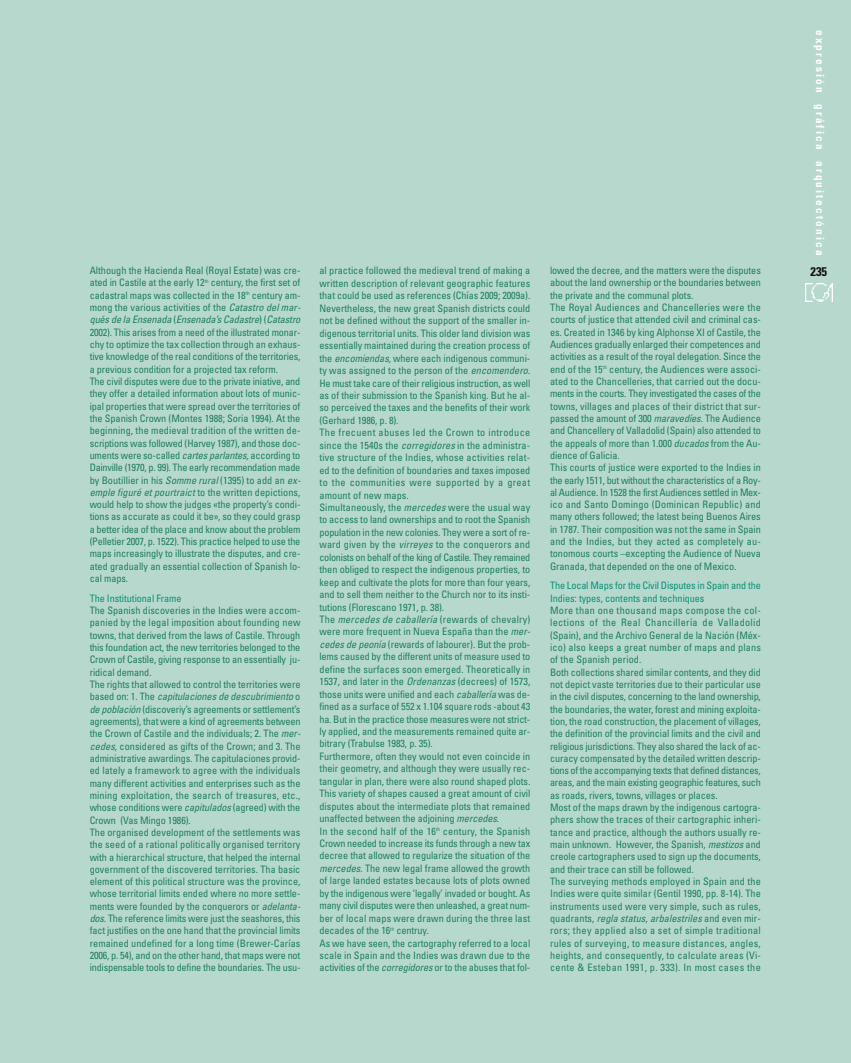
<style>
.page{position:relative;width:851px;height:1063px;background:#fff}
.page>*{position:absolute;margin:0;border:0;box-sizing:border-box;transform-origin:0 0}
.t1{font:700 condensed 12.5px "Univers";color:#140d14}
.t2{font:700 condensed 11.25px "Univers";letter-spacing:.185em;color:#fff}
.t3{font:condensed 10.25px/12.4px "Univers";letter-spacing:-.01em;color:#207f60}
.t4{font:condensed 10.25px/12.4px "Univers";letter-spacing:-.01em;color:#0e9177}
.s1{font-style:italic}
</style>
<div class="page">
<div style="left:0;top:0;width:850px;height:1063px;background:#b7d9cd"></div>
<img style="left:805px;top:284px;width:27px;height:17px">
<p class="t3" style="left:90px;top:265px;width:214px">Although the Hacienda Real (Royal Estate) was cre&shy;ated in Castile at the early 12<sup>th</sup> century, the first set of cadastral maps was collected in the 18<sup>th</sup> century am&shy;mong the various activities of the <span class="s1">Catastro delmar&shy;qués de la Ensenada</span> ( <span class="s1">Ensenada’s Cadastre</span>) ( <span class="s1">Catastro </span>2002). This arises from a need of the illustrated monar&shy;chy to optimize the tax collection through an exhaus&shy;tive knowledge of the real conditions of the territories, a previous condition for a projected tax reform.<br>The civil disputes were due to the private iniative, and they offer a detailed information about lots of munic&shy;ipal properties that were spread over the territories of the Spanish Crown (Montes 1988; Soria 1994). At the beginning, the medieval tradition of the written de&shy;scriptions was followed (Harvey 1987), and those doc&shy;uments were so-called <span class="s1">cartes parlantes,</span>according to Dainville (1970, p. 99). The early recommendation made by Boutillier in his <span class="s1">Somme rural</span>(1395) to add an <span class="s1">ex&shy;emple figuré etpourtraict</span>to the written depictions, would help to show the judges «the property’s condi&shy;tions as accurate as could it be», so they could grasp a better idea of the place and know about the problem (Pelletier 2007, p. 1522). This practice helped to use the maps increasingly to illustrate the disputes, and cre&shy;ated gradually an essential collection of Spanish lo&shy;cal maps.</p>
<p class="t4" style="left:90px;top:593px;width:93px">The Institutional Frame</p>
<p class="t3" style="left:90px;top:605px;width:214px">The Spanish discoveries in the Indies were accom&shy;panied by the legal imposition about founding new towns, that derived from the laws of Castile. Through this foundation act, the new territories belonged to the Crown of Castile, giving response to an essentially ju&shy;ridical demand.<br>The rights that allowed to control the territories were b a s e d o n : 1 . T h e <span class="s1">capitulaciones de descubrimiento</span> o <span class="s1">de población</span>(discoveriy’s agreements or settlement’s agreements), that were a kind of agreements between the Crown of Castile and the individuals; 2. The <span class="s1">mer&shy;cedes,</span>considered as gifts of the Crown; and 3. The administrative awardings. The capitulaciones provid&shy;ed lately a framework to agree with the individuals many different activities and enterprises such as the mining exploitation, the search of treasures, etc., whose conditions were <span class="s1">capitulados</span>(agreed) with the Crown (Vas Mingo 1986).<br>The organised development of the settlements was the seed of a rational politically organised territory with a hierarchical structure, that helped the internal government of the discovered territories. Tha basic element of this political structure was the province, whose territorial limits ended where no more settle&shy;ments were founded by the conquerors or <span class="s1">adelanta&shy;dos.</span>The reference limits were just the seashores, this fact justifies on the one hand that the provincial limits remained undefined for a long time (Brewer-Carías 2006, p. 54), and on the other hand, that maps were not indispensable tools to define the boundaries. The usu-</p>
<p class="t3" style="left:319px;top:266px;width:214px">al practice followed the medieval trend of making a written description of relevant geographic features that could be used as references (Chías 2009; 2009a).<br>Nevertheless, the new great Spanish districts could not be defined without the support of the smaller in&shy;digenous territorial units. This older land division was essentially maintained during the creation process of the <span class="s1">encomiendas</span>, where each indigenous communi&shy;ty was assigned to the person of the <span class="s1">encomendero.<br></span>He must take care of their religious instruction, as well as of their submission to the Spanish king. But he al&shy;so perceived the taxes and the benefits of their work (Gerhard 1986, p. 8).<br>The frecuent abuses led the Crown to introduce since the 1540s the <span class="s1">corregidores</span> in the administra&shy;tive structure of the Indies, whose activities relat&shy;ed to the definition of boundaries and taxes imposed to the communities were supported by a great amount of new maps.<br>Simultaneously, the <span class="s1">mercedes</span>were the usual way to access to land ownerships and to root the Spanish population in the new colonies. They were a sort of re&shy;ward given by the <span class="s1">virreyes</span>to the conquerors and colonists on behalf of the king of Castile. They remained then obliged to respect the indigenous properties, to keep and cultivate the plots for more than four years, and to sell them neither to the Church nor to its insti&shy;tutions (Florescano 1971, p. 38).<br>The <span class="s1">mercedes de caballería</span> (rewards of chevalry) were more frequent in Nueva España than the <span class="s1">mer&shy;cedes de peonía</span>(rewards of labourer). But the prob&shy;lems caused by the different units of measure used to define the surfaces soon emerged. Theoretically in 1537, and later in the <span class="s1">Ordenanzas</span> (decrees) of 1573, those units were unified and each <span class="s1">caballería</span>was de&shy;fined as a surface of 552 x 1.104 square rods -about 43 ha. But in the practice those measures were not strict&shy;ly applied, and the measurements remained quite ar&shy;bitrary (Trabulse 1983, p. 35).<br>Furthermore, often they would not even coincide in their geometry, and although they were usually rec&shy;tangular in plan, there were also round shaped plots.<br>This variety of shapes caused a great amount of civil disputes about the intermediate plots that remained unaffected between the adjoining <span class="s1">mercedes</span>.<br>In the second half of the 16<sup>th</sup> century, the Spanish Crown needed to increase its funds through a new tax decree that allowed to regularize the situation of the <span class="s1">mercedes</span>. The new legal frame allowed the growth of large landed estates because lots of plots owned by the indigenous were ‘legally’ invaded or bought. As many civil disputes were then unleashed, a great num&shy;ber of local maps were drawn during the three last decades of the 16<sup>th</sup> centruy.<br>As we have seen, the cartography referred to a local scale in Spain and the Indies was drawn due to the activities of the <span class="s1">corregidores</span>or to the abuses that fol-</p>
<p class="t3" style="left:550px;top:265px;width:212px">lowed the decree, and the matters were the disputes about the land ownership or the boundaries between the private and the communal plots.<br>The Royal Audiences and Chancelleries were the courts of justice that attended civil and criminal cas&shy;es. Created in 1346 by king Alphonse XI of Castile, the Audiences gradually enlarged their competences and activities as a result of the royal delegation. Since the end of the 15<sup>th</sup> century, the Audiences were associ&shy;ated to the Chancelleries, that carried out the docu&shy;ments in the courts. They investigated the cases of the towns, villages and places of their district that sur&shy;passed the amount of 300 <span class="s1">maravedíes</span>. The Audience and Chancellery of Valladolid (Spain) also attended to the appeals of more than 1.000 <span class="s1">ducados</span>from the Au&shy;dience of Galicia.<br>This courts of justice were exported to the Indies in the early 1511, but without the characteristics of a Roy&shy;al Audience. In 1528 the first Audiences settled in Mex&shy;ico and Santo Domingo (Dominican Republic) and many others followed; the latest being Buenos Aires in 1787. Their composition was not the same in Spain and the Indies, but they acted as completely au&shy;tonomous courts –excepting the Audience of Nueva Granada, that depended on the one of Mexico.</p>
<p class="t4" style="left:550px;top:580px;width:212px">The Local Maps for the Civil Disputes in Spain and the<br>Indies: types, contents and techniques</p>
<p class="t3" style="left:550px;top:605px;width:212px">More than one thousand maps compose the col&shy;lections of the Real Chancillería de Valladolid (Spain), and the Archivo General de la Nación (Méx&shy;ico) also keeps a great number of maps and plans of the Spanish period.<br>Both collections shared similar contents, and they did not depict vaste territories due to their particular use in the civil disputes, concerning to the land ownership, the boundaries, the water, forest and mining exploita&shy;tion, the road construction, the placement of villages, the definition of the provincial limits and the civil and religious jurisdictions. They also shared the lack of ac&shy;curacy compensated by the detailed written descrip&shy;tions of the accompanying texts that defined distances, areas, and the main existing geographic features, such as roads, rivers, towns, villages or places.<br>Most of the maps drawn by the indigenous cartogra&shy;phers show the traces of their cartographic inheri&shy;tance and practice, although the authors usually re&shy;main unknown. However, the Spanish, <span class="s1">mestizos</span>and creole cartographers used to sign up the documents, and their trace can still be followed.<br>The surveying methods employed in Spain and the Indies were quite similar (Gentil 1990, pp. 8-14). The instruments used were very simple, such as rules, q u a d r a n ts , <span class="s1">regla status</span>, <span class="s1">arbalestriles</span> a n d e v e n m i r - rors; they applied also a set of simple traditional rules of surveying, to measure distances, angles, heights, and consequently, to calculate areas (Vi&shy;cente &amp; Esteban 1991, p. 333). In most cases the</p>
<p class="t2" style="left:824px;top:30px;width:227px;rotate:90deg">expresión gráfica arquitectónica</p>
<p class="t1" style="left:810px;top:267px;width:18px">235</p>
</div>
